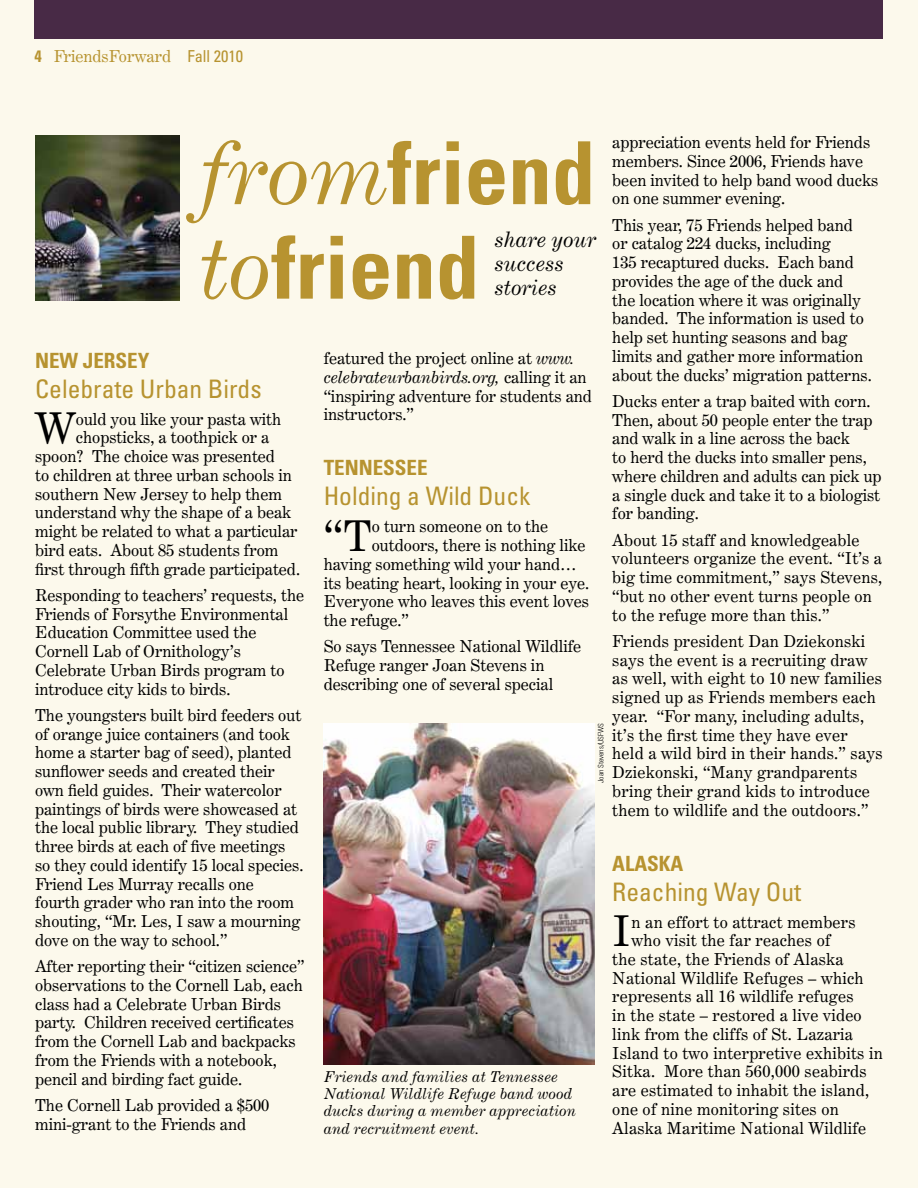
<style>
.page{position:relative;width:918px;height:1188px;background:#fcf9ec}
.page>*{position:absolute;margin:0;border:0;box-sizing:border-box;transform-origin:0 0}
.t1{font:700 condensed 87px "Univers";color:#b79330}
.t2{font:42.45px "Century Expanded BT";color:#000}
.t3{font:condensed 25.5px "Univers";color:#b79330}
.t4{font:italic 21.15px/24.3px "Century Expanded";color:#000}
.t5{font:700 condensed 21px "Univers";color:#b79330}
.t6{font:16.5px/18.8px "Century Expanded BT";color:#000}
.t7{font:16.5px "Century Expanded BT";color:#b79330}
.t8{font:italic 15px/17.2px "Century Expanded";letter-spacing:.01em;color:#000}
.t9{font:300 condensed 7.5px "Univers";color:#000}
.s1{font-family:"Univers";font-weight:700;font-stretch:condensed}
.s2{font-family:"Univers";font-stretch:condensed}
.s3{font-family:"Century Expanded";font-weight:400;font-style:italic;font-stretch:normal}
.s4{font-style:italic}
</style>
<div class="page">
<div style="left:34px;top:0;width:849px;height:39px;background:#482a46"></div>
<img style="left:35px;top:135px;width:144px;height:165px">
<img style="left:324px;top:723px;width:270px;height:342px">
<p class="t7" style="left:34px;top:46px;width:210px"><span class="s1">4</span> FriendsForward <span class="s2">Fall 2010</span></p>
<p class="t6" style="left:612px;top:133px;width:268px">appreciation events held for Friends members. Since 2006, Friends have been invited to help band wood ducks on one summer evening.</p>
<p class="t6" style="left:612px;top:215px;width:261px">This year, 75 Friends helped band or catalog 224 ducks, including<br>135 recaptured ducks. Each band provides the age of the duck and<br>the location where it was originally banded. The information is used to help set hunting seasons and bag limits and gather more information about the ducks’ migration patterns.</p>
<p class="t6" style="left:612px;top:391px;width:271px">Ducks enter a trap baited with corn.<br>Then, about 50 people enter the trap and walk in a line across the back<br>to herd the ducks into smaller pens, where children and adults can pick up a single duck and take it to a biologist for banding.</p>
<p class="t6" style="left:612px;top:530px;width:271px">About 15 staff and knowledgeable volunteers organize the event. “It’s a big time commitment,” says Stevens, “but no other event turns people on to the refuge more than this.”</p>
<p class="t6" style="left:612px;top:631px;width:272px">Friends president Dan Dziekonski says the event is a recruiting draw as well, with eight to 10 new families signed up as Friends members each year. “For many, including adults, it’s the first time they have ever held a wild bird in their hands.” says Dziekonski, “Many grandparents bring their grand kids to introduce them to wildlife and the outdoors.”</p>
<h3 class="t5" style="left:612px;top:850px;width:73px">ALASKA</h3>
<h2 class="t3" style="left:612px;top:875px;width:191px">Reaching Way Out</h2>
<p class="t2" style="left:612px;top:905px;width:20px">I</p>
<p class="t6" style="left:632px;top:912px;width:225px">n an effort to attract members</p>
<h1 class="t1" style="left:199px;top:120px;width:398px"><span class="s3">from</span>FRIEND</h1>
<h3 class="t1" style="left:199px;top:214px;width:282px"><span class="s3">to</span>FRIEND</h3>
<h3 class="t4" style="left:495px;top:227px;width:103px">share your success stories</h3>
<p class="t6" style="left:324px;top:349px;width:270px">featured the project online at <span class="s4">www. celebrateurbanbirds.org,</span> calling it an “inspiring adventure for students and instructors.”</p>
<h3 class="t5" style="left:324px;top:455px;width:105px">TENNESSEE</h3>
<h2 class="t3" style="left:324px;top:480px;width:208px">Holding a Wild Duck</h2>
<p class="t2" style="left:324px;top:510px;width:50px">“T</p>
<p class="t6" style="left:372px;top:517px;width:178px">o turn someone on to the</p>
<h3 class="t5" style="left:35px;top:347px;width:116px">NEW JERSEY</h3>
<h2 class="t3" style="left:35px;top:372px;width:228px">Celebrate Urban Birds</h2>
<p class="t2" style="left:35px;top:402px;width:43px">W</p>
<p class="t6" style="left:76px;top:409px;width:207px">ould you like your pasta with</p>
<p class="t6" style="left:76px;top:428px;width:195px">chopsticks, a toothpick or a</p>
<p class="t6" style="left:35px;top:447px;width:241px">spoon? The choice was presented</p>
<p class="t6" style="left:35px;top:465px;width:258px">to children at three urban schools in</p>
<p class="t6" style="left:35px;top:484px;width:248px">southern New Jersey to help them</p>
<p class="t6" style="left:35px;top:503px;width:258px">understand why the shape of a beak</p>
<p class="t6" style="left:35px;top:522px;width:264px">might be related to what a particular</p>
<p class="t6" style="left:35px;top:540px;width:245px">bird eats. About 85 students from</p>
<p class="t6" style="left:35px;top:559px;width:267px">first through fifth grade participated.</p>
<p class="t6" style="left:35px;top:585px;width:271px">Responding to teachers’ requests, the<br>Friends of Forsythe Environmental<br>Education Committee used the<br>Cornell Lab of Ornithology’s<br>Celebrate Urban Birds program to introduce city kids to birds.</p>
<p class="t6" style="left:35px;top:705px;width:270px">The youngsters built bird feeders out of orange juice containers (and took home a starter bag of seed), planted sunflower seeds and created their own field guides. Their watercolor paintings of birds were showcased at the local public library. They studied three birds at each of five meetings so they could identify 15 local species.<br>Friend Les Murray recalls one<br>fourth grader who ran into the room shouting, “Mr. Les, I saw a mourning dove on the way to school.”</p>
<p class="t6" style="left:35px;top:957px;width:271px">After reporting their “citizen science” observations to the Cornell Lab, each class had a Celebrate Urban Birds party. Children received certificates from the Cornell Lab and backpacks from the Friends with a notebook, pencil and birding fact guide.</p>
<p class="t6" style="left:35px;top:1095px;width:236px">The Cornell Lab provided a $500 mini-grant to the Friends and</p>
<p class="t6" style="left:372px;top:536px;width:215px">outdoors, there is nothing like</p>
<p class="t6" style="left:324px;top:554px;width:255px">having something wild your hand…</p>
<p class="t6" style="left:324px;top:573px;width:267px">its beating heart, looking in your eye.</p>
<p class="t6" style="left:324px;top:592px;width:267px">Everyone who leaves this event loves</p>
<p class="t6" style="left:324px;top:611px;width:87px">the refuge.”</p>
<p class="t6" style="left:324px;top:637px;width:259px">So says Tennessee National Wildlife<br>Refuge ranger Joan Stevens in describing one of several special</p>
<p class="t9" style="left:596px;top:783px;width:61px;rotate:-90deg">Joan Stevens/USFWS</p>
<p class="t6" style="left:632px;top:931px;width:200px">who visit the far reaches of</p>
<p class="t6" style="left:612px;top:950px;width:233px">the state, the Friends of Alaska</p>
<p class="t6" style="left:612px;top:968px;width:253px">National Wildlife Refuges – which</p>
<p class="t6" style="left:612px;top:987px;width:243px">represents all 16 wildlife refuges</p>
<p class="t6" style="left:612px;top:1006px;width:251px">in the state – restored a live video</p>
<p class="t6" style="left:612px;top:1025px;width:242px">link from the cliffs of St. Lazaria</p>
<p class="t6" style="left:612px;top:1043px;width:272px">Island to two interpretive exhibits in</p>
<p class="t6" style="left:612px;top:1062px;width:256px">Sitka. More than 560,000 seabirds</p>
<p class="t6" style="left:612px;top:1081px;width:258px">are estimated to inhabit the island,</p>
<p class="t6" style="left:612px;top:1100px;width:228px">one of nine monitoring sites on</p>
<p class="t6" style="left:612px;top:1118px;width:255px">Alaska Maritime National Wildlife</p>
<p class="t8" style="left:324px;top:1068px;width:254px">Friends and families at Tennessee<br>National Wildlife Refuge band wood ducks during a member appreciation and recruitment event.</p>
</div>
